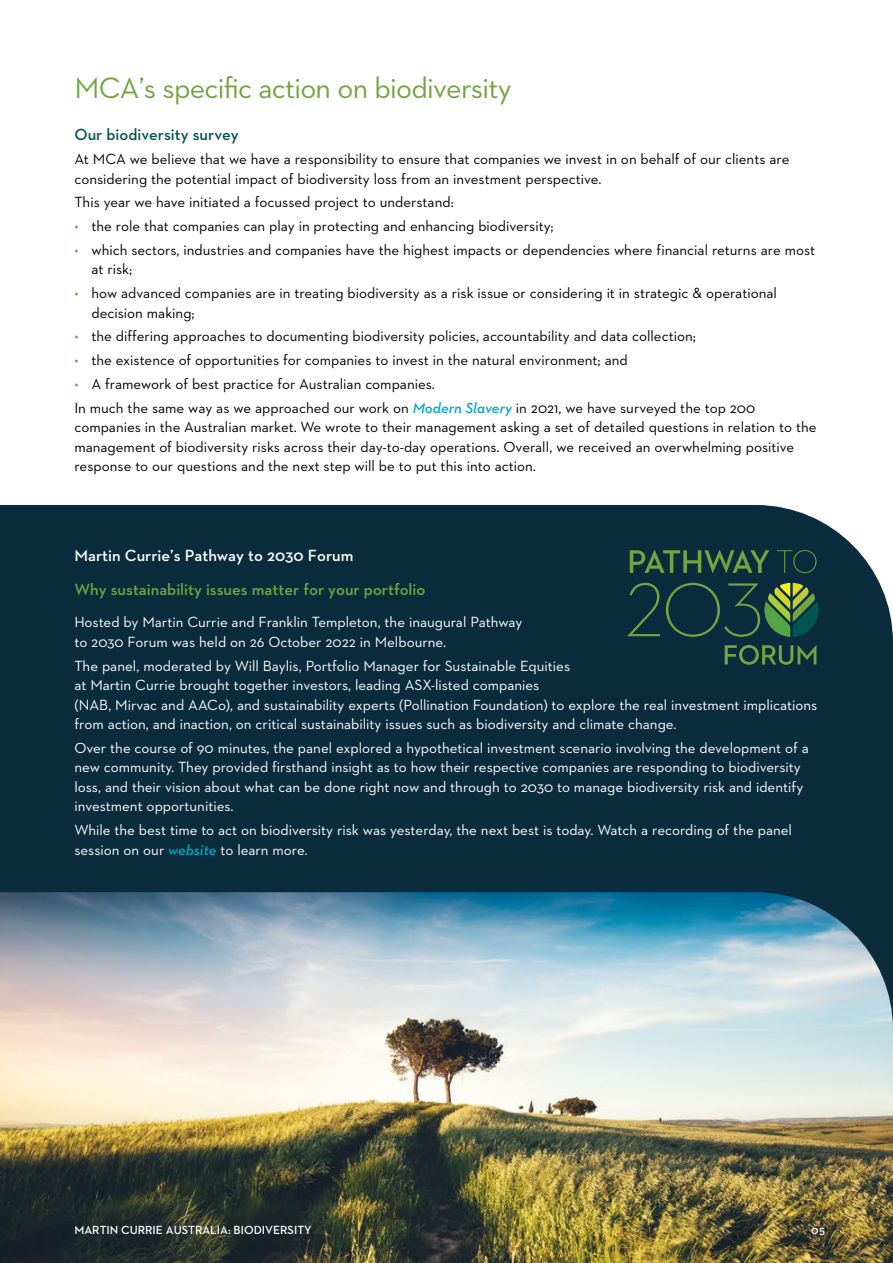
<style>
.page{position:relative;width:893px;height:1263px;background:#fff}
.page>*{position:absolute;margin:0;border:0;box-sizing:border-box;transform-origin:0 0}
.t1{font:30px "Neutraface 2 Text";letter-spacing:-.025em;color:#72a541}
.t2{font:600 16.5px "Neutraface 2 Text";color:#72a541}
.t3{font:600 16.5px "Neutraface 2 Text";color:#fff}
.t4{font:600 16.5px "Neutraface 2 Text";color:#025553}
.t5{font:15px/19.5px "Neutraface 2 Text";color:#000}
.t6{font:15px/19.5px "Neutraface 2 Text";color:#fff}
.t7{font:600 12px "Neutraface 2 Text";color:#fff}
.s1{color:#72a541}
.s2{font-weight:600;font-style:italic;color:#00a6cb}
</style>
<div class="page">
<div style="left:0;top:505px;width:893px;height:387px;background:#0a2c3d"></div>
<img style="left:0;top:892px;width:893px;height:371px">
<svg style="left:627px;top:583px;width:33px;height:53px;background:#193e3d"></svg>
<svg style="left:630px;top:550px;width:139px;height:23px;background:#30583e"></svg>
<svg style="left:777px;top:550px;width:39px;height:23px"></svg>
<svg style="left:666px;top:583px;width:157px;height:54px;background:#264d3d"></svg>
<svg style="left:725px;top:645px;width:91px;height:20px;background:#30593e"></svg>
<h1 class="t1" style="left:74px;top:69px;width:439px">MCA’s specific action on biodiversity</h1>
<p class="t4" style="left:74px;top:124px;width:166px">Our biodiversity survey</p>
<p class="t5" style="left:74px;top:149px;width:716px">At MCA we believe that we have a responsibility to ensure that companies we invest in on behalf of our clients are considering the potential impact of biodiversity loss from an investment perspective.</p>
<p class="t5" style="left:74px;top:192px;width:381px">This year we have initiated a focussed project to understand:</p>
<p class="t5" style="left:74px;top:216px;width:481px"><span class="s1">•</span> the role that companies can play in protecting and enhancing biodiversity;</p>
<p class="t5" style="left:91px;top:240px;width:725px;text-indent:-17px"><span class="s1">•</span> which sectors, industries and companies have the highest impacts or dependencies where financial returns are most at risk;</p>
<p class="t5" style="left:91px;top:283px;width:687px;text-indent:-17px"><span class="s1">•</span> how advanced companies are in treating biodiversity as a risk issue or considering it in strategic &amp; operational decision making;</p>
<p class="t5" style="left:74px;top:326px;width:623px"><span class="s1">•</span> the differing approaches to documenting biodiversity policies, accountability and data collection;</p>
<p class="t5" style="left:74px;top:350px;width:555px"><span class="s1">•</span> the existence of opportunities for companies to invest in the natural environment; and</p>
<p class="t5" style="left:74px;top:372px;width:682px;line-height:23.7px"><span class="s1">•</span> A framework of best practice for Australian companies.<br>In much the same way as we approached our work on <span class="s2">Modern Slavery</span> in 2021, we have surveyed the top 200</p>
<p class="t5" style="left:74px;top:417px;width:744px">companies in the Australian market. We wrote to their management asking a set of detailed questions in relation to the management of biodiversity risks across their day-to-day operations. Overall, we received an overwhelming positive response to our questions and the next step will be to put this into action.</p>
<p class="t3" style="left:74px;top:545px;width:281px">Martin Currie’s Pathway to 2030 Forum</p>
<p class="t2" style="left:74px;top:579px;width:352px">Why sustainability issues matter for your portfolio</p>
<p class="t6" style="left:74px;top:612px;width:450px">Hosted by Martin Currie and Franklin Templeton, the inaugural Pathway to 2030 Forum was held on 26 October 2022 in Melbourne.</p>
<p class="t6" style="left:74px;top:656px;width:744px">The panel, moderated by Will Baylis, Portfolio Manager for Sustainable Equities<br>at Martin Currie brought together investors, leading ASX-listed companies<br>(NAB, Mirvac and AACo), and sustainability experts (Pollination Foundation) to explore the real investment implications from action, and inaction, on critical sustainability issues such as biodiversity and climate change.</p>
<p class="t6" style="left:74px;top:738px;width:736px">Over the course of 90 minutes, the panel explored a hypothetical investment scenario involving the development of a new community. They provided firsthand insight as to how their respective companies are responding to biodiversity loss, and their vision about what can be done right now and through to 2030 to manage biodiversity risk and identify investment opportunities.</p>
<p class="t6" style="left:74px;top:820px;width:719px">While the best time to act on biodiversity risk was yesterday, the next best is today. Watch a recording of the panel session on our <span class="s2">website</span> to learn more.</p>
<p class="t7" style="left:74px;top:1222px;width:239px">MARTIN CURRIE AUSTRALIA: BIODIVERSITY</p>
<p class="t7" style="left:811px;top:1222px;width:15px">05</p>
</div>
